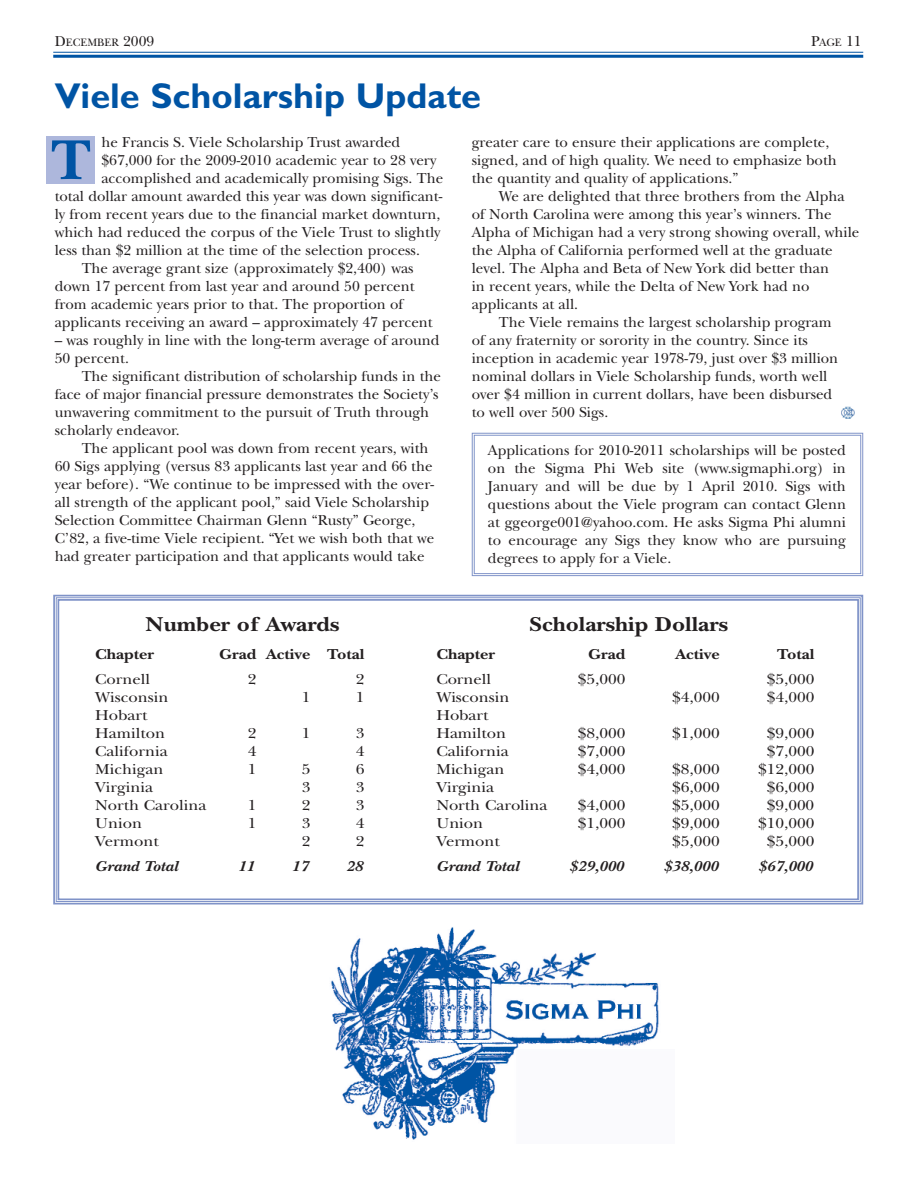
<style>
.page{position:relative;width:918px;height:1188px;background:#fff}
.page>*{position:absolute;margin:0;border:0;box-sizing:border-box;transform-origin:0 0}
.t1{font:700 58.5px "New Baskerville";color:#0054a4}
.t2{font:700 36px "Gill Sans";color:#0054a4}
.t3{font:700 21px "New Baskerville";color:#231f20;scale:1.11 1}
.t4{font:15px/18px "New Baskerville";color:#231f20}
.t5{font:15px/18px "New Baskerville";color:#231f20;scale:1.11 1}
.t6{font:italic 700 15px "New Baskerville";color:#231f20;scale:1.11 1}
.t7{font:700 15px "New Baskerville";color:#231f20;scale:1.11 1}
.t8{font:11.25px "New Baskerville";color:#231f20}
.s1{font-size:15px}
.s2{font-size:11.25px}
</style>
<div class="page">
<hr style="left:53px;top:52px;width:810px;height:1px;background:#0054a4">
<hr style="left:53px;top:55px;width:810px;height:3px;background:#0054a4">
<div style="left:58px;top:599px;width:801px;height:301px;border:2px solid #8093c8"></div>
<img style="left:331px;top:927px;width:328px;height:213px">
<div style="left:46px;top:136px;width:49px;height:48px;background:#adb7dc"></div>
<svg style="left:471px;top:432px;width:393px;height:145px"></svg>
<img style="left:841px;top:406px;width:14px;height:12px">
<p class="t8" style="left:55px;top:39px;width:101px"><span class="s1">D</span>ECEMBER <span class="s1">2009</span></p>
<p class="t4" style="left:811px;top:34px;width:52px">P<span class="s2">AGE</span> 11</p>
<h2 class="t2" style="left:55px;top:83px;width:428px">Viele Scholarship Update</h2>
<p class="t4" style="left:101px;top:135px;width:300px">he Francis S. Viele Scholarship Trust awarded</p>
<p class="t4" style="left:101px;top:153px;width:337px">$67,000 for the 2009-2010 academic year to 28 very</p>
<p class="t4" style="left:101px;top:171px;width:343px">accomplished and academically promising Sigs. The</p>
<p class="t4" style="left:55px;top:189px;width:389px">total dollar amount awarded this year was down significant-</p>
<p class="t4" style="left:55px;top:207px;width:387px">ly from recent years due to the financial market downturn,</p>
<p class="t4" style="left:55px;top:225px;width:387px">which had reduced the corpus of the Viele Trust to slightly</p>
<p class="t4" style="left:55px;top:243px;width:367px">less than $2 million at the time of the selection process.</p>
<p class="t4" style="left:82px;top:261px;width:333px">The average grant size (approximately $2,400) was</p>
<p class="t4" style="left:55px;top:279px;width:361px">down 17 percent from last year and around 50 percent</p>
<p class="t4" style="left:55px;top:297px;width:350px">from academic years prior to that. The proportion of</p>
<p class="t4" style="left:55px;top:315px;width:379px">applicants receiving an award – approximately 47 percent</p>
<p class="t4" style="left:55px;top:333px;width:386px">– was roughly in line with the long-term average of around<br>50 percent.</p>
<p class="t4" style="left:55px;top:369px;width:388px;text-indent:27px">The significant distribution of scholarship funds in the face of major financial pressure demonstrates the Society’s unwavering commitment to the pursuit of Truth through scholarly endeavor.</p>
<p class="t4" style="left:55px;top:441px;width:381px;text-indent:27px">The applicant pool was down from recent years, with 60 Sigs applying (versus 83 applicants last year and 66 the year before). “We continue to be impressed with the over&shy;all strength of the applicant pool,” said Viele Scholarship Selection Committee Chairman Glenn “Rusty” George, C’82, a five-time Viele recipient. “Yet we wish both that we had greater participation and that applicants would take</p>
<h1 class="t1" style="left:51px;top:139px;width:41px">T</h1>
<p class="t4" style="left:472px;top:135px;width:367px">greater care to ensure their applications are complete, signed, and of high quality. We need to emphasize both the quantity and quality of applications.”</p>
<p class="t4" style="left:499px;top:189px;width:347px">We are delighted that three brothers from the Alpha</p>
<p class="t4" style="left:472px;top:207px;width:362px">of North Carolina were among this year’s winners. The</p>
<p class="t4" style="left:472px;top:225px;width:389px">Alpha of Michigan had a very strong showing overall, while</p>
<p class="t4" style="left:472px;top:243px;width:362px">the Alpha of California performed well at the graduate</p>
<p class="t4" style="left:472px;top:261px;width:359px">level. The Alpha and Beta of New York did better than</p>
<p class="t4" style="left:472px;top:279px;width:339px">in recent years, while the Delta of New York had no</p>
<p class="t4" style="left:472px;top:297px;width:108px">applicants at all.</p>
<p class="t4" style="left:499px;top:315px;width:334px">The Viele remains the largest scholarship program</p>
<p class="t4" style="left:472px;top:333px;width:338px">of any fraternity or sorority in the country. Since its</p>
<p class="t4" style="left:472px;top:351px;width:368px">inception in academic year 1978-79, just over $3 million</p>
<p class="t4" style="left:472px;top:369px;width:357px">nominal dollars in Viele Scholarship funds, worth well</p>
<p class="t4" style="left:472px;top:387px;width:362px">over $4 million in current dollars, have been disbursed</p>
<p class="t4" style="left:472px;top:405px;width:138px">to well over 500 Sigs.</p>
<p class="t4" style="left:488px;top:443px;width:360px;text-align:justify">Applications for 2010-2011 scholarships will be posted on the Sigma Phi Web site (www.sigmaphi.org) in January and will be due by 1 April 2010. Sigs with questions about the Viele program can contact Glenn at ggeorge001@yahoo.com. He asks Sigma Phi alumni to encourage any Sigs they know who are pursuing degrees to apply for a Viele.</p>
<h3 class="t3" style="left:146px;top:616px;width:176px">Number of Awards</h3>
<p class="t7" style="left:95px;top:649px;width:55px">Chapter</p>
<p class="t7" style="left:219px;top:649px;width:132px">Grad Active Total</p>
<p class="t5" style="left:95px;top:672px;width:51px">Cornell</p>
<p class="t5" style="left:248px;top:672px;width:9px">2</p>
<p class="t5" style="left:356px;top:672px;width:9px">2</p>
<p class="t5" style="left:95px;top:690px;width:67px">Wisconsin</p>
<p class="t5" style="left:302px;top:690px;width:9px">1</p>
<p class="t5" style="left:356px;top:690px;width:9px">1</p>
<p class="t5" style="left:95px;top:708px;width:64px">Hobart<br>Hamilton</p>
<p class="t5" style="left:248px;top:726px;width:9px">2</p>
<p class="t5" style="left:302px;top:726px;width:9px">1</p>
<p class="t5" style="left:356px;top:726px;width:9px">3</p>
<p class="t5" style="left:95px;top:744px;width:67px">California</p>
<p class="t5" style="left:248px;top:744px;width:9px">4</p>
<p class="t5" style="left:356px;top:744px;width:9px">4</p>
<p class="t5" style="left:95px;top:762px;width:63px">Michigan</p>
<p class="t5" style="left:248px;top:762px;width:9px">1</p>
<p class="t5" style="left:302px;top:762px;width:9px">5</p>
<p class="t5" style="left:356px;top:762px;width:9px">6</p>
<p class="t5" style="left:95px;top:780px;width:54px">Virginia</p>
<p class="t5" style="left:302px;top:780px;width:9px">3</p>
<p class="t5" style="left:356px;top:780px;width:9px">3</p>
<p class="t5" style="left:95px;top:798px;width:102px">North Carolina</p>
<p class="t5" style="left:248px;top:798px;width:9px">1</p>
<p class="t5" style="left:302px;top:798px;width:9px">2</p>
<p class="t5" style="left:356px;top:798px;width:9px">3</p>
<p class="t5" style="left:95px;top:816px;width:44px">Union</p>
<p class="t5" style="left:248px;top:816px;width:9px">1</p>
<p class="t5" style="left:302px;top:816px;width:9px">3</p>
<p class="t5" style="left:356px;top:816px;width:9px">4</p>
<p class="t5" style="left:95px;top:834px;width:59px">Vermont</p>
<p class="t5" style="left:302px;top:834px;width:9px">2</p>
<p class="t5" style="left:356px;top:834px;width:9px">2</p>
<p class="t6" style="left:95px;top:861px;width:76px">Grand Total</p>
<p class="t6" style="left:238px;top:861px;width:16px">11</p>
<p class="t6" style="left:292px;top:861px;width:16px">17</p>
<p class="t6" style="left:346px;top:861px;width:16px">28</p>
<h3 class="t3" style="left:529px;top:616px;width:181px">Scholarship Dollars</h3>
<p class="t7" style="left:436px;top:649px;width:55px">Chapter</p>
<p class="t7" style="left:588px;top:649px;width:35px">Grad</p>
<p class="t7" style="left:676px;top:649px;width:41px">Active</p>
<p class="t7" style="left:777px;top:649px;width:35px">Total</p>
<p class="t5" style="left:436px;top:672px;width:51px">Cornell</p>
<p class="t5" style="left:578px;top:672px;width:44px">$5,000</p>
<p class="t5" style="left:767px;top:672px;width:44px">$5,000</p>
<p class="t5" style="left:436px;top:690px;width:67px">Wisconsin</p>
<p class="t5" style="left:672px;top:690px;width:44px">$4,000</p>
<p class="t5" style="left:767px;top:690px;width:44px">$4,000</p>
<p class="t5" style="left:436px;top:708px;width:64px">Hobart<br>Hamilton</p>
<p class="t5" style="left:578px;top:726px;width:44px">$8,000</p>
<p class="t5" style="left:672px;top:726px;width:44px">$1,000</p>
<p class="t5" style="left:767px;top:726px;width:44px">$9,000</p>
<p class="t5" style="left:436px;top:744px;width:67px">California</p>
<p class="t5" style="left:578px;top:744px;width:44px">$7,000</p>
<p class="t5" style="left:767px;top:744px;width:44px">$7,000</p>
<p class="t5" style="left:436px;top:762px;width:63px">Michigan</p>
<p class="t5" style="left:578px;top:762px;width:44px">$4,000</p>
<p class="t5" style="left:672px;top:762px;width:44px">$8,000</p>
<p class="t5" style="left:758px;top:762px;width:52px">$12,000</p>
<p class="t5" style="left:436px;top:780px;width:54px">Virginia</p>
<p class="t5" style="left:672px;top:780px;width:44px">$6,000</p>
<p class="t5" style="left:767px;top:780px;width:44px">$6,000</p>
<p class="t5" style="left:436px;top:798px;width:102px">North Carolina</p>
<p class="t5" style="left:578px;top:798px;width:44px">$4,000</p>
<p class="t5" style="left:672px;top:798px;width:44px">$5,000</p>
<p class="t5" style="left:767px;top:798px;width:44px">$9,000</p>
<p class="t5" style="left:436px;top:816px;width:44px">Union</p>
<p class="t5" style="left:578px;top:816px;width:44px">$1,000</p>
<p class="t5" style="left:672px;top:816px;width:44px">$9,000</p>
<p class="t5" style="left:758px;top:816px;width:52px">$10,000</p>
<p class="t5" style="left:436px;top:834px;width:59px">Vermont</p>
<p class="t5" style="left:672px;top:834px;width:44px">$5,000</p>
<p class="t5" style="left:767px;top:834px;width:44px">$5,000</p>
<p class="t6" style="left:436px;top:861px;width:76px">Grand Total</p>
<p class="t6" style="left:569px;top:861px;width:51px">$29,000</p>
<p class="t6" style="left:664px;top:861px;width:51px">$38,000</p>
<p class="t6" style="left:758px;top:861px;width:51px">$67,000</p>
</div>
